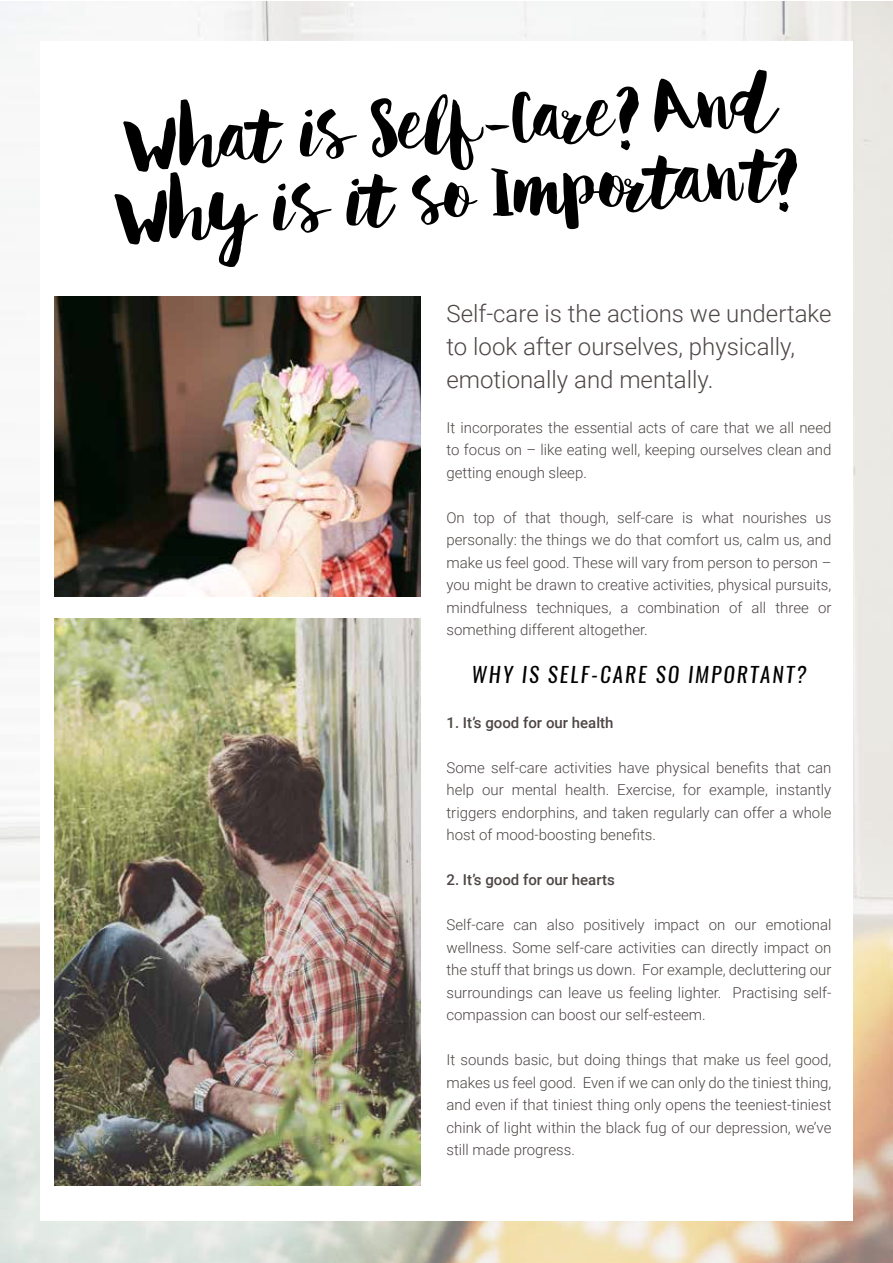
<style>
.page{position:relative;width:893px;height:1263px;background:#fff}
.page>*{position:absolute;margin:0;border:0;box-sizing:border-box;transform-origin:0 0}
.t1{font:72px/72.2px "Helena";color:#000}
.t2{font:300 24px/33px "Roboto";color:#4d4645}
.t3{font:italic 21px "Oswald";letter-spacing:.1em;color:#000}
.t4{font:300 15px/22.5px "Roboto";color:#4d4645;text-align:justify}
.t5{font:500 15px "Roboto";color:#4d4645}
</style>
<div class="page">
<img style="left:0;top:2px;width:892px;height:1261px">
<div style="left:40px;top:42px;width:812px;height:1179px;background:#fff"></div>
<img style="left:54px;top:296px;width:366px;height:300px">
<img style="left:54px;top:618px;width:366px;height:567px">
<h1 class="t1" style="left:109px;top:118px;width:685px;rotate:-4deg">What is Self-Care? And<br>Why is it so Important?</h1>
<h2 class="t2" style="left:446px;top:296px;width:386px">Self-care is the actions we undertake to look after ourselves, physically, emotionally and mentally.</h2>
<p class="t4" style="left:446px;top:415px;width:386px">It incorporates the essential acts of care that we all need to focus on – like eating well, keeping ourselves clean and getting enough sleep.</p>
<p class="t4" style="left:446px;top:505px;width:386px">On top of that though, self-care is what nourishes us personally: the things we do that comfort us, calm us, and make us feel good. These will vary from person to person – you might be drawn to creative activities, physical pursuits, mindfulness techniques, a combination of all three or something different altogether.</p>
<h3 class="t3" style="left:472px;top:660px;width:336px">WHY IS SELF-CARE SO IMPORTANT?</h3>
<p class="t5" style="left:446px;top:712px;width:169px">1. It’s good for our health</p>
<p class="t4" style="left:446px;top:756px;width:386px">Some self-care activities have physical benefits that can help our mental health. Exercise, for example, instantly triggers endorphins, and taken regularly can offer a whole host of mood-boosting benefits.</p>
<p class="t5" style="left:446px;top:869px;width:170px">2. It’s good for our hearts</p>
<p class="t4" style="left:446px;top:913px;width:386px">Self-care can also positively impact on our emotional wellness. Some self-care activities can directly impact on the stuff that brings us down. For example, decluttering our surroundings can leave us feeling lighter. Practising self&shy;compassion can boost our self-esteem.</p>
<p class="t4" style="left:446px;top:1048px;width:386px">It sounds basic, but doing things that make us feel good, makes us feel good. Even if we can only do the tiniest thing, and even if that tiniest thing only opens the teeniest-tiniest chink of light within the black fug of our depression, we’ve still made progress.</p>
</div>
